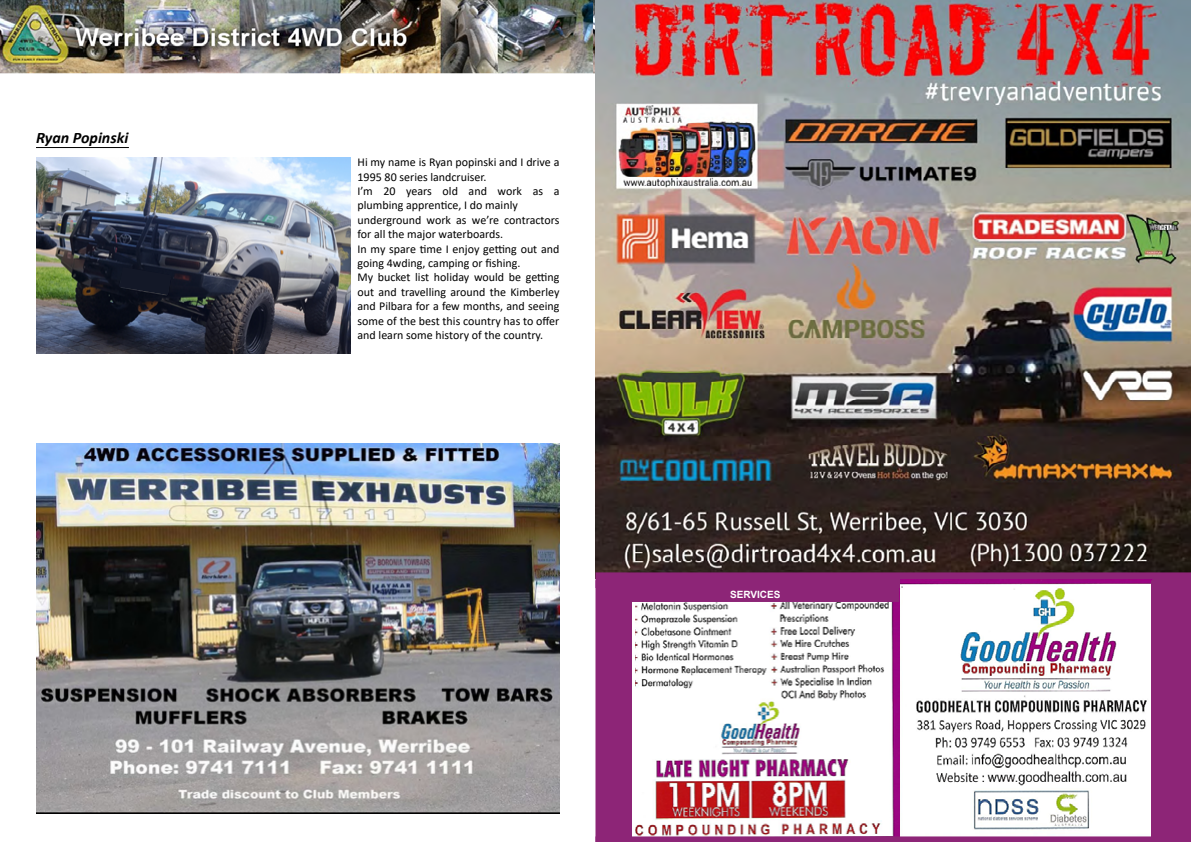
<style>
.page{position:relative;width:1191px;height:842px;background:#fff}
.page>*{position:absolute;margin:0;border:0;box-sizing:border-box;transform-origin:0 0}
.t1{font:italic 700 16px "Calibri";color:#000}
.t2{font:12px/14.4px "Calibri";color:#000}
.t3{font:700 10px "Arial";color:#fff}
</style>
<div class="page">
<img style="left:0;top:0;width:593px;height:74px">
<hr style="left:36px;top:147px;width:93px;height:1px;background:#000">
<img style="left:36px;top:157px;width:314px;height:197px">
<img style="left:36px;top:444px;width:523px;height:369px">
<svg style="left:119px;top:267px;width:52px;height:28px"></svg>
<img style="left:595px;top:0;width:596px;height:572px">
<svg style="left:595px;top:572px;width:596px;height:270px"></svg>
<h1 class="t1" style="left:36px;top:126px;width:94px">Ryan Popinski</h1>
<p class="t2" style="left:357px;top:155px;width:203px">Hi my name is Ryan popinski and I drive a 1995 80 series landcruiser.<br>I’m 20 years old and work as a plumbing apprentice, I do mainly underground work as we’re contractors for all the major waterboards.<br>In my spare time I enjoy getting out and going 4wding, camping or fishing.<br>My bucket list holiday would be getting out and travelling around the Kimberley and Pilbara for a few months, and seeing some of the best this country has to offer and learn some history of the country.</p>
<p class="t3" style="left:730px;top:587px;width:52px">SERVICES</p>
</div>
